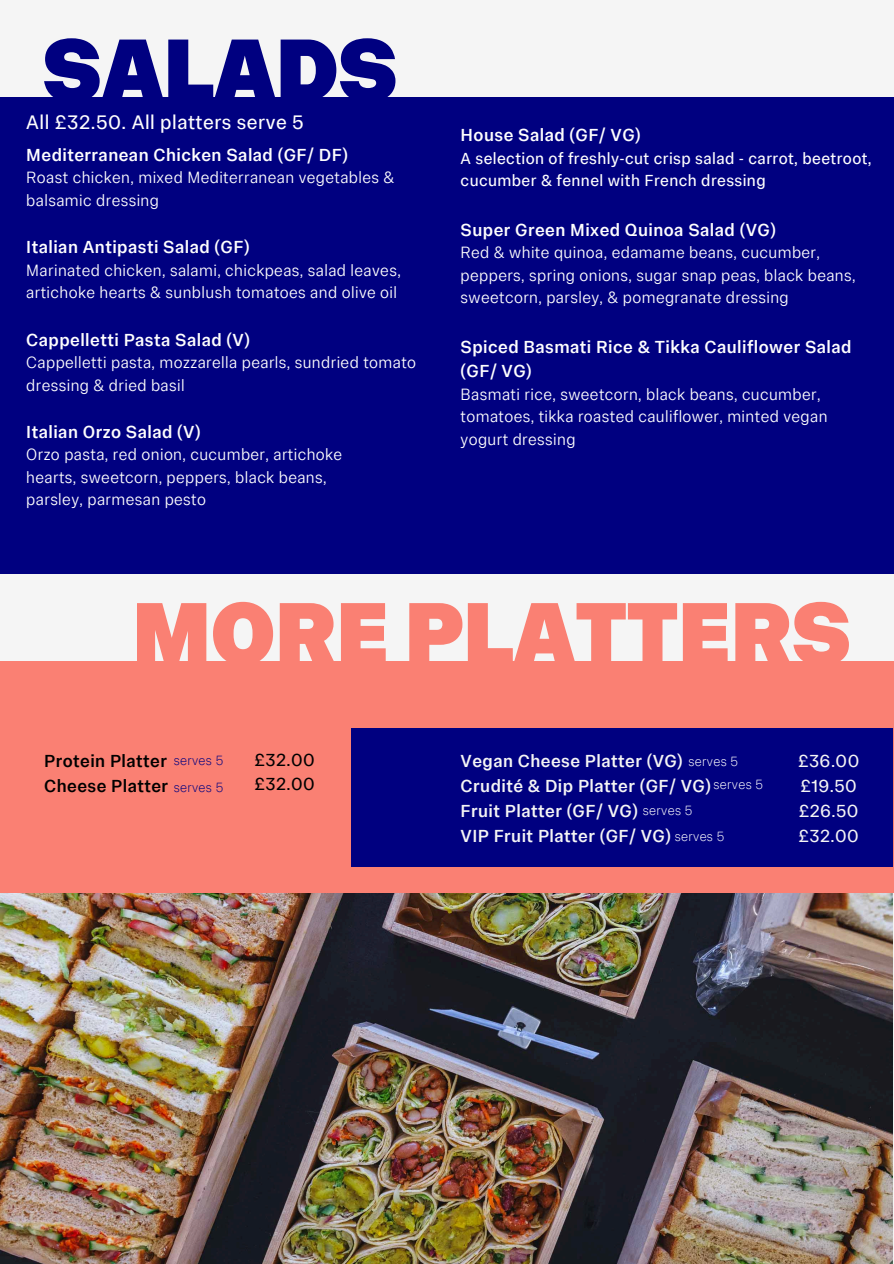
<style>
.page{position:relative;width:894px;height:1264px;background:#fff}
.page>*{position:absolute;margin:0;border:0;box-sizing:border-box;transform-origin:0 0}
.t1{font:800 90px "Imperial Sans Text";letter-spacing:-.02em;color:#fa8073}
.t2{font:800 90px "Imperial Sans Text";letter-spacing:-.02em;color:#000080}
.t3{font:20.25px "Imperial Sans Text";letter-spacing:.025em;color:#fefefe}
.t4{font:500 18px/24.8px "Imperial Sans Text";letter-spacing:.025em;color:#fefefe}
.t5{font:500 18px/24.8px "Imperial Sans Text";letter-spacing:.025em;color:#f5f5f5}
.t6{font:500 18px/24.8px "Imperial Sans Text";letter-spacing:.025em;color:#000}
.t7{font:18px/24.8px "Imperial Sans Text";letter-spacing:.025em;color:#f5f5f5}
.t8{font:18px/24.8px "Imperial Sans Text";letter-spacing:.025em;color:#000}
.t9{font:300 16.5px/22.5px "Imperial Sans Text";letter-spacing:.025em;color:#fefefe}
.t10{font:16.5px/22.5px "Imperial Sans Text";letter-spacing:.025em;color:#fefefe}
.t11{font:200 13.5px "Imperial Sans Text";letter-spacing:.025em;color:#fefefe}
.t12{font:200 13.5px "Imperial Sans Text";letter-spacing:.025em;color:#000080}
</style>
<div class="page">
<div style="left:0;top:0;width:893px;height:1263px;background:#f5f5f5"></div>
<div style="left:0;top:661px;width:893px;height:232px;background:#fa8073"></div>
<div style="left:0;top:97px;width:893px;height:476px;background:#000080"></div>
<div style="left:351px;top:727px;width:541px;height:139px;background:#000080"></div>
<img style="left:0;top:893px;width:892px;height:370px">
<h4 class="t2" style="left:42px;top:33px;width:358px">SALADS</h4>
<p class="t3" style="left:26px;top:114px;width:279px">All £32.50. All platters serve 5</p>
<h1 class="t4" style="left:26px;top:144px;width:323px">Mediterranean Chicken Salad (GF/ DF)</h1>
<h1 class="t9" style="left:26px;top:168px;width:369px">Roast chicken, mixed Mediterranean vegetables &amp; balsamic dressing</h1>
<h4 class="t4" style="left:26px;top:236px;width:225px">Italian Antipasti Salad (GF)</h4>
<h4 class="t9" style="left:26px;top:260px;width:376px">Marinated chicken, salami, chickpeas, salad leaves, artichoke hearts &amp; sunblush tomatoes and olive oil</h4>
<h3 class="t4" style="left:26px;top:328px;width:225px">Cappelletti Pasta Salad (V)</h3>
<h3 class="t9" style="left:26px;top:352px;width:391px">Cappelletti pasta, mozzarella pearls, sundried tomato dressing &amp; dried basil</h3>
<p class="t4" style="left:26px;top:421px;width:176px">Italian Orzo Salad (V)</p>
<p class="t9" style="left:26px;top:445px;width:317px">Orzo pasta, red onion, cucumber, artichoke hearts, sweetcorn, peppers, black beans, parsley, parmesan pesto</p>
<h1 class="t4" style="left:460px;top:124px;width:181px">House Salad (GF/ VG)</h1>
<h1 class="t10" style="left:460px;top:148px;width:412px">A selection of freshly-cut crisp salad - carrot, beetroot, cucumber &amp; fennel with French dressing</h1>
<h2 class="t4" style="left:460px;top:219px;width:316px">Super Green Mixed Quinoa Salad (VG)</h2>
<h2 class="t9" style="left:460px;top:243px;width:396px">Red &amp; white quinoa, edamame beans, cucumber, peppers, spring onions, sugar snap peas, black beans, sweetcorn, parsley, &amp; pomegranate dressing</h2>
<h4 class="t4" style="left:460px;top:336px;width:392px">Spiced Basmati Rice &amp; Tikka Cauliflower Salad (GF/ VG)</h4>
<h4 class="t9" style="left:460px;top:384px;width:368px">Basmati rice, sweetcorn, black beans, cucumber, tomatoes, tikka roasted cauliflower, minted vegan yogurt dressing</h4>
<h4 class="t1" style="left:131px;top:597px;width:721px">MORE PLATTERS</h4>
<h4 class="t8" style="left:254px;top:748px;width:62px">£32.00 £32.00</h4>
<h4 class="t7" style="left:797px;top:750px;width:63px">£36.00 £19.50 £26.50 £32.00</h4>
<h4 class="t6" style="left:44px;top:750px;width:125px">Protein Platter<br>Cheese Platter</h4>
<h4 class="t5" style="left:460px;top:750px;width:252px">Vegan Cheese Platter (VG)<br>Crudité &amp; Dip Platter (GF/ VG)<br>Fruit Platter (GF/ VG)<br>VIP Fruit Platter (GF/ VG)</h4>
<p class="t12" style="left:174px;top:754px;width:51px">serves 5</p>
<h4 class="t12" style="left:174px;top:782px;width:51px">serves 5</h4>
<h3 class="t11" style="left:688px;top:756px;width:51px">serves 5</h3>
<p class="t11" style="left:713px;top:778px;width:51px">serves 5</p>
<p class="t11" style="left:642px;top:804px;width:51px">serves 5</p>
<p class="t11" style="left:674px;top:830px;width:51px">serves 5</p>
</div>
